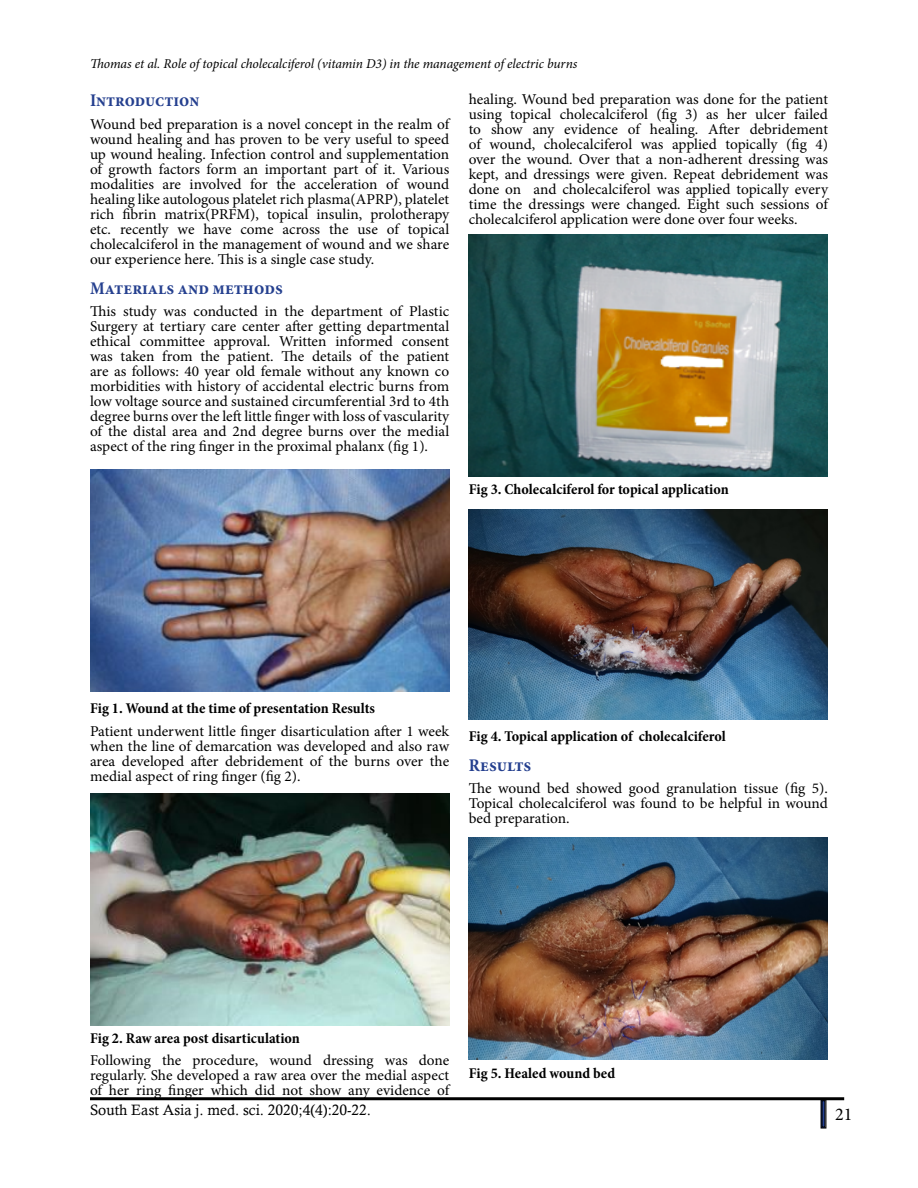
<style>
.page{position:relative;width:918px;height:1188px;background:#fff}
.page>*{position:absolute;margin:0;border:0;box-sizing:border-box;transform-origin:0 0}
.t1{font:700 condensed 18px "Minion Pro";color:#25408f}
.t2{font:18px "Minion Pro";color:#000}
.t3{font:15px/15px "Minion Pro";color:#000;text-align:justify}
.t4{font:700 condensed 15px "Minion Pro";letter-spacing:-.005em;color:#000}
.t5{font:15px "Calisto";color:#000}
.t6{font:italic 13.5px "Minion Pro";letter-spacing:-.01em;color:#000}
</style>
<div class="page">
<svg style="left:821px;top:1100px;width:5px;height:29px"></svg>
<div style="left:90px;top:1097px;width:754px;height:3px;border:2px solid #000"></div>
<img style="left:90px;top:470px;width:359px;height:221px">
<img style="left:91px;top:793px;width:359px;height:233px">
<img style="left:469px;top:235px;width:359px;height:241px">
<img style="left:469px;top:509px;width:359px;height:211px">
<img style="left:468px;top:838px;width:360px;height:221px">
<p class="t6" style="left:90px;top:55px;width:489px">Thomas et al. Role of topical cholecalciferol (vitamin D3) in the management of electric burns</p>
<p class="t1" style="left:90px;top:88px;width:111px">Introduction</p>
<p class="t3" style="left:90px;top:116px;width:361px">Wound bed preparation is a novel concept in the realm of wound healing and has proven to be very useful to speed up wound healing. Infection control and supplementation of growth factors form an important part of it. Various modalities are involved for the acceleration of wound healing like autologous platelet rich plasma(APRP), platelet rich fibrin matrix(PRFM), topical insulin, prolotherapy etc. recently we have come across the use of topical cholecalciferol in the management of wound and we share our experience here. This is a single case study.</p>
<p class="t1" style="left:90px;top:275px;width:194px">Materials and methods</p>
<p class="t3" style="left:90px;top:304px;width:361px">This study was conducted in the department of Plastic Surgery at tertiary care center after getting departmental ethical committee approval. Written informed consent was taken from the patient. The details of the patient are as follows: 40 year old female without any known co morbidities with history of accidental electric burns from low voltage source and sustained circumferential 3rd to 4th degree burns over the left little finger with loss of vascularity of the distal area and 2nd degree burns over the medial aspect of the ring finger in the proximal phalanx (fig 1).</p>
<p class="t3" style="left:469px;top:92px;width:361px">healing. Wound bed preparation was done for the patient using topical cholecalciferol (fig 3) as her ulcer failed to show any evidence of healing. After debridement of wound, cholecalciferol was applied topically (fig 4) over the wound. Over that a non-adherent dressing was kept, and dressings were given. Repeat debridement was done on and cholecalciferol was applied topically every time the dressings were changed. Eight such sessions of cholecalciferol application were done over four weeks.</p>
<p class="t4" style="left:469px;top:479px;width:262px">Fig 3. Cholecalciferol for topical application</p>
<p class="t4" style="left:90px;top:698px;width:287px">Fig 1. Wound at the time of presentation Results</p>
<p class="t3" style="left:90px;top:723px;width:361px">Patient underwent little finger disarticulation after 1 week when the line of demarcation was developed and also raw area developed after debridement of the burns over the medial aspect of ring finger (fig 2).</p>
<p class="t4" style="left:469px;top:726px;width:259px">Fig 4. Topical application of cholecalciferol</p>
<p class="t1" style="left:469px;top:753px;width:64px">Results</p>
<p class="t3" style="left:469px;top:781px;width:361px">The wound bed showed good granulation tissue (fig 5).<br>Topical cholecalciferol was found to be helpful in wound bed preparation.</p>
<p class="t4" style="left:90px;top:1028px;width:211px">Fig 2. Raw area post disarticulation</p>
<p class="t3" style="left:90px;top:1053px;width:361px">Following the procedure, wound dressing was done regularly. She developed a raw area over the medial aspect of her ring finger which did not show any evidence of</p>
<p class="t5" style="left:90px;top:1102px;width:283px">South East Asia j. med. sci. 2020;4(4):20-22.</p>
<p class="t4" style="left:469px;top:1063px;width:148px">Fig 5. Healed wound bed</p>
<p class="t2" style="left:835px;top:1102px;width:19px">21</p>
</div>
